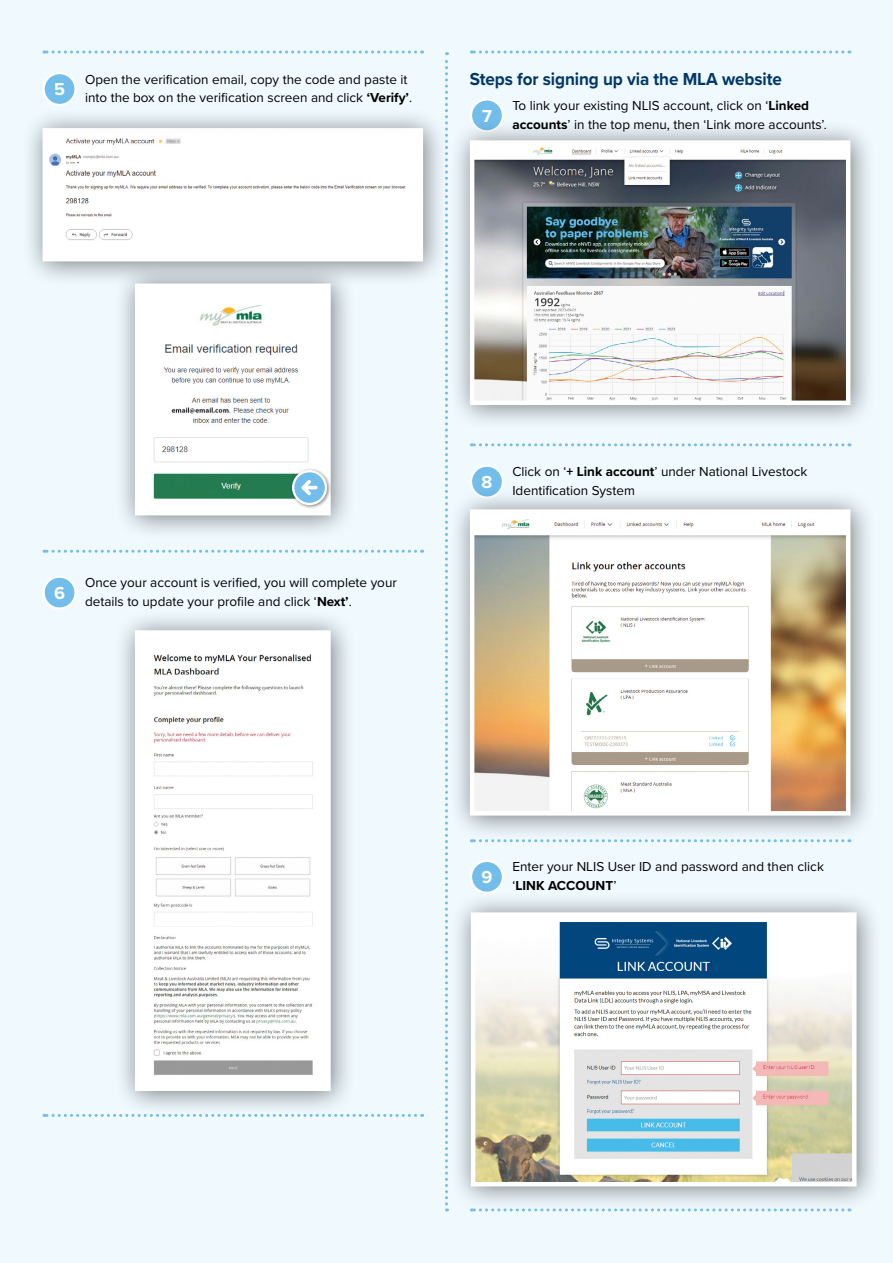
<style>
.page{position:relative;width:893px;height:1263px;background:#eff9fe}
.page>*{position:absolute;margin:0;border:0;box-sizing:border-box;transform-origin:0 0}
.t1{font:700 18px "Proxima Nova";letter-spacing:-.005em;color:#003768;scale:.95 1}
.t2{font:700 18px "Proxima Nova";color:#fff}
.t3{font:13.5px/18.8px "Proxima Nova";color:#000}
.s1{font-weight:700}
</style>
<div class="page">
<svg style="left:445px;top:52px;width:3px;height:1159px"></svg>
<svg style="left:44px;top:51px;width:372px;height:3px"></svg>
<svg style="left:471px;top:51px;width:372px;height:3px"></svg>
<svg style="left:471px;top:841px;width:372px;height:1px"></svg>
<svg style="left:471px;top:443px;width:372px;height:3px"></svg>
<div style="left:44px;top:73px;width:32px;height:32px;background:#72bdea;border-radius:50%"></div>
<div style="left:43px;top:72px;width:34px;height:34px;border:2px solid #fff;border-radius:50%"></div>
<div style="left:21px;top:106px;width:428px;height:181px;background:#000;opacity:.5"></div>
<div style="left:48px;top:133px;width:370px;height:123px;background:#fff"></div>
<div style="left:43px;top:128px;width:380px;height:133px;border:4px solid #fff"></div>
<div style="left:44px;top:577px;width:32px;height:31px;background:#72bdea;border-radius:50%"></div>
<div style="left:43px;top:575px;width:34px;height:35px;border:2px solid #fff;border-radius:50%"></div>
<div style="left:113px;top:262px;width:243px;height:280px;background:#000;opacity:.5"></div>
<img style="left:140px;top:289px;width:186px;height:221px">
<div style="left:135px;top:284px;width:196px;height:231px;border:4px solid #fff"></div>
<div style="left:113px;top:608px;width:243px;height:509px;background:#000;opacity:.5"></div>
<img style="left:140px;top:635px;width:186px;height:451px">
<div style="left:135px;top:630px;width:196px;height:461px;border:4px solid #fff"></div>
<svg style="left:44px;top:1114px;width:372px;height:3px"></svg>
<div style="left:471px;top:99px;width:32px;height:32px;background:#72bdea;border-radius:50%"></div>
<div style="left:470px;top:98px;width:34px;height:34px;border:2px solid #fff;border-radius:50%"></div>
<div style="left:448px;top:119px;width:428px;height:312px;background:#000;opacity:.5"></div>
<img style="left:475px;top:145px;width:370px;height:255px">
<div style="left:470px;top:140px;width:380px;height:265px;border:4px solid #fff"></div>
<svg style="left:44px;top:550px;width:372px;height:3px"></svg>
<div style="left:290px;top:467px;width:41px;height:42px;background:#000;opacity:.5"></div>
<div style="left:292px;top:470px;width:35px;height:35px;border:1px solid #fff;border-radius:50%"></div>
<svg style="left:294px;top:472px;width:31px;height:31px"></svg>
<div style="left:471px;top:466px;width:32px;height:31px;background:#72bdea;border-radius:50%"></div>
<div style="left:470px;top:464px;width:34px;height:35px;border:2px solid #fff;border-radius:50%"></div>
<div style="left:448px;top:488px;width:428px;height:353px;background:#000;opacity:.5"></div>
<img style="left:475px;top:514px;width:370px;height:297px">
<div style="left:470px;top:509px;width:380px;height:307px;border:4px solid #fff"></div>
<div style="left:471px;top:861px;width:32px;height:32px;background:#72bdea;border-radius:50%"></div>
<div style="left:470px;top:860px;width:34px;height:34px;border:2px solid #fff;border-radius:50%"></div>
<div style="left:449px;top:891px;width:433px;height:321px;background:#000;opacity:.5"></div>
<img style="left:476px;top:917px;width:375px;height:264px">
<div style="left:471px;top:912px;width:385px;height:274px;border:4px solid #fff"></div>
<svg style="left:471px;top:1208px;width:372px;height:3px"></svg>
<h1 class="t2" style="left:54px;top:76px;width:12px">5</h1>
<p class="t3" style="left:85px;top:69px;width:329px">Open the verification email, copy the code and paste it into the box on the verification screen and click <span class="s1">‘Verify’</span>.</p>
<h1 class="t1" style="left:470px;top:65px;width:330px">Steps for signing up via the MLA website</h1>
<h1 class="t2" style="left:482px;top:102px;width:11px">7</h1>
<p class="t3" style="left:512px;top:95px;width:316px">To link your existing NLIS account, click on ‘<span class="s1">Linked accounts</span>’ in the top menu, then ‘Link more accounts’.</p>
<h1 class="t2" style="left:54px;top:579px;width:12px">6</h1>
<p class="t3" style="left:85px;top:573px;width:313px">Once your account is verified, you will complete your details to update your profile and click ‘<span class="s1">Next’</span>.</p>
<h1 class="t2" style="left:481px;top:468px;width:12px">8</h1>
<p class="t3" style="left:512px;top:462px;width:297px">Click on ‘<span class="s1">+ Link account</span>’ under National Livestock<br>Identification System</p>
<h1 class="t2" style="left:481px;top:864px;width:12px">9</h1>
<p class="t3" style="left:512px;top:857px;width:313px">Enter your NLIS User ID and password and then click ‘<span class="s1">LINK ACCOUNT</span>’</p>
</div>
